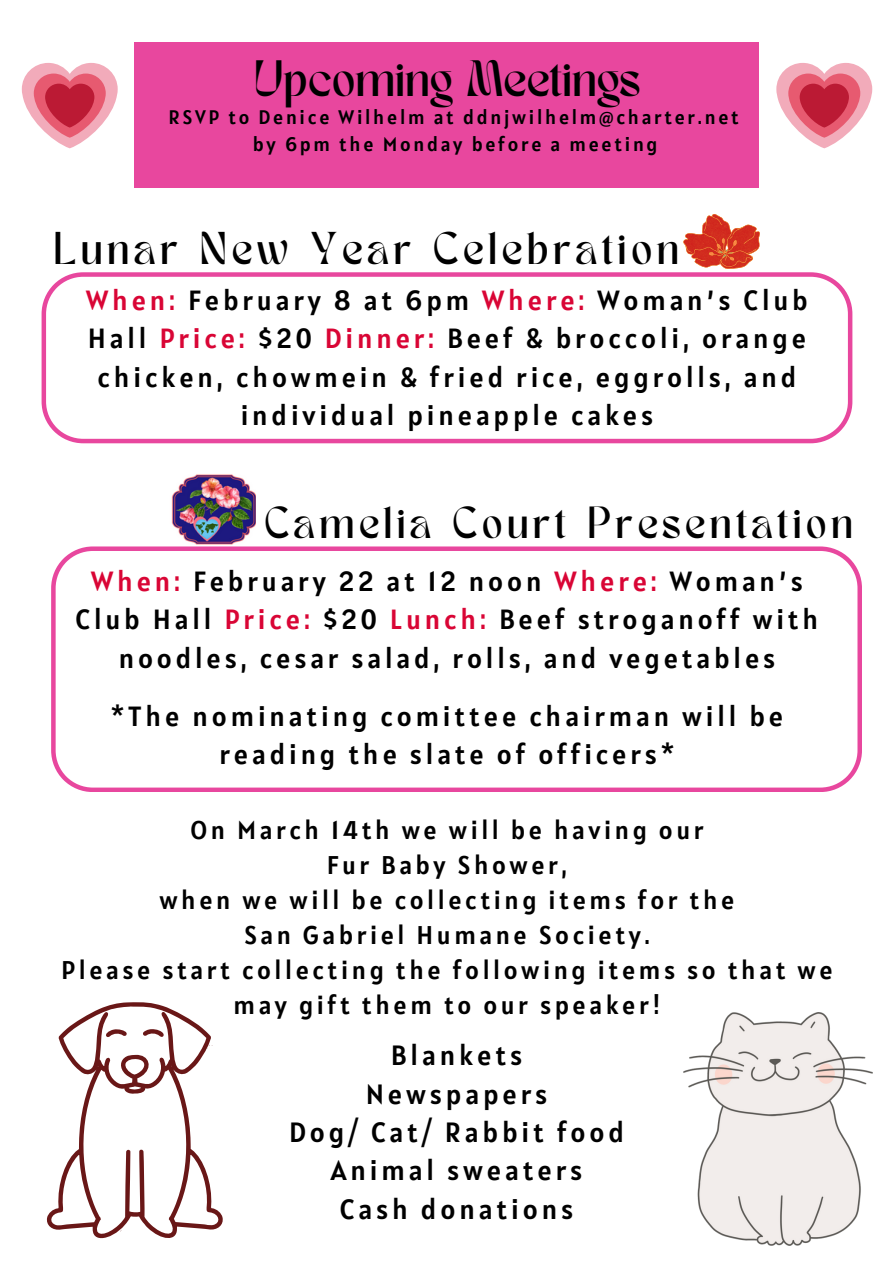
<style>
.page{position:relative;width:894px;height:1264px;background:#fff}
.page>*{position:absolute;margin:0;border:0;box-sizing:border-box;transform-origin:0 0}
.t1{font:35.7px "TANMERINGUE";color:#000}
.t2{font:32.1px "TANMERINGUE";letter-spacing:.14em;color:#000}
.t3{font:31.5px "TANMERINGUE";letter-spacing:.14em;color:#000}
.t4{font:27.75px/38.4px "Alatsi";letter-spacing:.14em;color:#000;text-align:center}
.t5{font:27.6px/38.2px "Alatsi";letter-spacing:.14em;color:#000;text-align:center}
.t6{font:25.5px/34.8px "Alatsi";letter-spacing:.14em;color:#000;text-align:center}
.t7{font:19.5px "Alatsi";letter-spacing:.14em;color:#000}
.s1{color:#d90535}
</style>
<div class="page">
<div style="left:135px;top:43px;width:623px;height:145px;background:#e8479e"></div>
<svg style="left:42px;top:272px;width:810px;height:171px"></svg>
<svg style="left:683px;top:214px;width:76px;height:55px"></svg>
<svg style="left:51px;top:546px;width:810px;height:245px"></svg>
<img style="left:171px;top:474px;width:84px;height:71px">
<svg style="left:46px;top:1002px;width:177px;height:237px"></svg>
<img style="left:683px;top:1012px;width:189px;height:233px">
<svg style="left:22px;top:63px;width:96px;height:85px"></svg>
<svg style="left:776px;top:63px;width:96px;height:85px"></svg>
<h3 class="t1" style="left:254px;top:60px;width:388px">Upcoming Meetings</h3>
<p class="t7" style="left:168px;top:105px;width:571px">RSVP to Denice Wilhelm at ddnjwilhelm@charter.net</p>
<p class="t7" style="left:253px;top:132px;width:406px">by 6pm the Monday before a meeting</p>
<p class="t2" style="left:53px;top:232px;width:627px">Lunar New Year Celebration</p>
<h2 class="t5" style="left:86px;top:281px;width:723px"><span class="s1">When:</span> February 8 at 6pm <span class="s1">Where:</span> Woman’s Club Hall <span class="s1">Price:</span> $20 <span class="s1">Dinner:</span> Beef &amp; broccoli, orange chicken, chowmein &amp; fried rice, eggrolls, and individual pineapple cakes</h2>
<h3 class="t3" style="left:264px;top:506px;width:590px">Camelia Court Presentation</h3>
<p class="t5" style="left:76px;top:562px;width:744px"><span class="s1">When:</span> February 22 at 12 noon <span class="s1">Where:</span> Woman’s<br>Club Hall <span class="s1">Price:</span> $20 <span class="s1">Lunch:</span> Beef stroganoff with noodles, cesar salad, rolls, and vegetables</p>
<p class="t5" style="left:111px;top:697px;width:673px">*The nominating comittee chairman will be reading the slate of officers*</p>
<p class="t6" style="left:61px;top:812px;width:772px">On March 14th we will be having our<br>Fur Baby Shower,<br>when we will be collecting items for the<br>San Gabriel Humane Society.<br>Please start collecting the following items so that we may gift them to our speaker!</p>
<h3 class="t4" style="left:289px;top:1035px;width:336px">Blankets<br>Newspapers<br>Dog/ Cat/ Rabbit food<br>Animal sweaters<br>Cash donations</h3>
</div>
